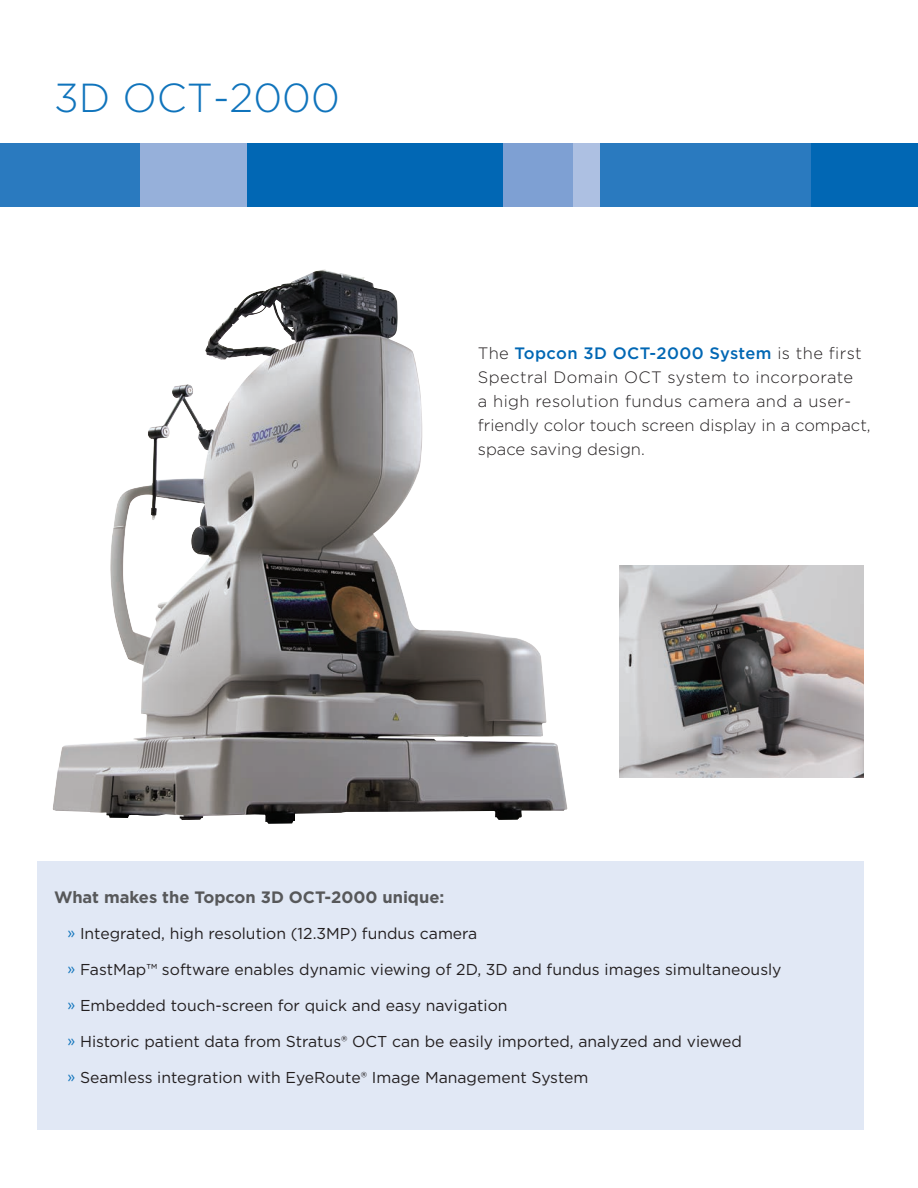
<style>
.page{position:relative;width:918px;height:1188px;background:#fff}
.page>*{position:absolute;margin:0;border:0;box-sizing:border-box;transform-origin:0 0}
.t1{font:300 40.5px "Gotham";color:#1074bc}
.t2{font:300 16.5px/24px "Gotham";letter-spacing:.005em;color:#231f20}
.t3{font:700 16.5px "Gotham";color:#57585a}
.t4{font:15.75px "Gotham";color:#231f20}
.s1{font-weight:500;color:#0167b4}
.s2{font-family:"Gotham Narrow";color:#1074bc}
</style>
<div class="page">
<div style="left:38px;top:861px;width:826px;height:269px;background:#e1e8f5"></div>
<img style="left:620px;top:566px;width:244px;height:211px">
<div style="left:0;top:144px;width:141px;height:63px;background:#2a7abf"></div>
<div style="left:141px;top:144px;width:106px;height:63px;background:#96b0da"></div>
<div style="left:247px;top:144px;width:257px;height:63px;background:#0167b4"></div>
<div style="left:504px;top:144px;width:69px;height:63px;background:#7ea0d3"></div>
<div style="left:573px;top:144px;width:27px;height:63px;background:#adc0e2"></div>
<div style="left:600px;top:144px;width:212px;height:63px;background:#2a7abf"></div>
<div style="left:812px;top:144px;width:106px;height:63px;background:#0167b4"></div>
<img style="left:52px;top:269px;width:515px;height:555px">
<h1 class="t1" style="left:54px;top:72px;width:287px">3D OCT-2000</h1>
<p class="t2" style="left:478px;top:341px;width:394px">The <span class="s1">Topcon 3D OCT-2000 System</span> is the first Spectral Domain OCT system to incorporate<br>a high resolution fundus camera and a user&shy;friendly color touch screen display in a compact, space saving design.</p>
<p class="t3" style="left:54px;top:887px;width:392px">What makes the Topcon 3D OCT-2000 unique:</p>
<p class="t4" style="left:68px;top:923px;width:411px"><span class="s2">»</span> Integrated, high resolution (12.3MP) fundus camera</p>
<p class="t4" style="left:68px;top:959px;width:716px"><span class="s2">»</span> FastMap™ software enables dynamic viewing of 2D, 3D and fundus images simultaneously</p>
<p class="t4" style="left:68px;top:995px;width:442px"><span class="s2">»</span> Embedded touch-screen for quick and easy navigation</p>
<p class="t4" style="left:68px;top:1031px;width:676px"><span class="s2">»</span> Historic patient data from Stratus® OCT can be easily imported, analyzed and viewed</p>
<p class="t4" style="left:68px;top:1067px;width:522px"><span class="s2">»</span> Seamless integration with EyeRoute® Image Management System</p>
</div>
